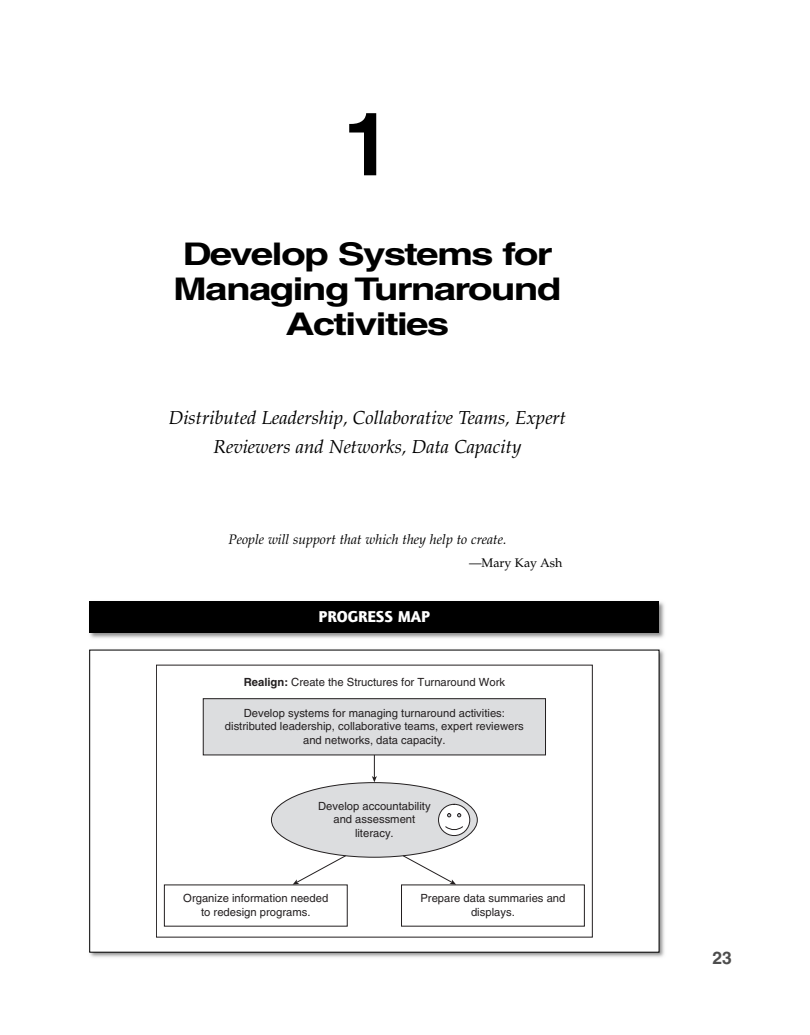
<style>
.page{position:relative;width:810px;height:1035px;background:#fff}
.page>*{position:absolute;margin:0;border:0;box-sizing:border-box;transform-origin:0 0}
.t1{font:700 87.5px "Helvetica";color:#000}
.t2{font:700 31.25px/35px "Helvetica";letter-spacing:-.045em;color:#000;text-align:center;scale:1.3 1}
.t3{font:italic 18.75px/28.8px "Palatino";color:#000;text-align:center}
.t4{font:700 17.5px "Helvetica";color:#4d4d4d}
.t5{font:900 16.25px "Quay Sans EF";color:#fff}
.t6{font:italic 13.75px "Palatino";color:#000}
.t7{font:12.5px "Palatino";color:#000}
.t8{font:11.25px/13.8px "Helvetica";color:#231f20;text-align:center}
.s1{font-weight:700}
</style>
<div class="page">
<img style="left:89px;top:601px;width:576px;height:37px">
<div style="left:89px;top:602px;width:570px;height:31px;background:#000"></div>
<img style="left:89px;top:649px;width:576px;height:308px">
<div style="left:90px;top:650px;width:569px;height:302px;background:#fff"></div>
<div style="left:271px;top:783px;width:206px;height:74px;background:#dcdddf;border-radius:50%"></div>
<div style="left:439px;top:804px;width:31px;height:32px;background:#fff;border-radius:50%"></div>
<div style="left:438px;top:804px;width:32px;height:32px;border:1px solid #231f20;border-radius:50%"></div>
<svg style="left:445px;top:826px;width:18px;height:4px"></svg>
<svg style="left:447px;top:813px;width:4px;height:4px"></svg>
<svg style="left:457px;top:813px;width:4px;height:4px"></svg>
<div style="left:203px;top:699px;width:343px;height:56px;background:#dcdddf"></div>
<div style="left:203px;top:698px;width:343px;height:57px;border:1px solid #231f20"></div>
<svg style="left:372px;top:755px;width:5px;height:27px"></svg>
<svg style="left:293px;top:855px;width:54px;height:30px"></svg>
<svg style="left:402px;top:855px;width:54px;height:30px"></svg>
<div style="left:156px;top:665px;width:437px;height:272px;border:1px solid #231f20"></div>
<p class="t1" style="left:343px;top:112px;width:50px">1</p>
<p class="t2" style="left:173px;top:240px;width:300px">Develop Systems for<br>Managing Turnaround<br>Activities</p>
<p class="t3" style="left:169px;top:405px;width:399px">Distributed Leadership, Collaborative Teams, Expert<br>Reviewers and Networks, Data Capacity</p>
<p class="t6" style="left:228px;top:534px;width:280px">People will support that which they help to create.</p>
<p class="t7" style="left:469px;top:557px;width:95px">—Mary Kay Ash</p>
<p class="t5" style="left:319px;top:611px;width:113px">PROGRESS MAP</p>
<p class="t8" style="left:244px;top:676px;width:263px"><span class="s1">Realign:</span> Create the Structures for Turnaround Work</p>
<p class="t8" style="left:225px;top:707px;width:300px">Develop systems for managing turnaround activities: distributed leadership, collaborative teams, expert reviewers and networks, data capacity.</p>
<p class="t8" style="left:318px;top:800px;width:114px">Develop accountability and assessment literacy.</p>
<p class="t8" style="left:183px;top:892px;width:147px">Organize information needed to redesign programs.</p>
<p class="t8" style="left:420px;top:892px;width:147px">Prepare data summaries and displays.</p>
<p class="t4" style="left:712px;top:951px;width:21px">23</p>
</div>
